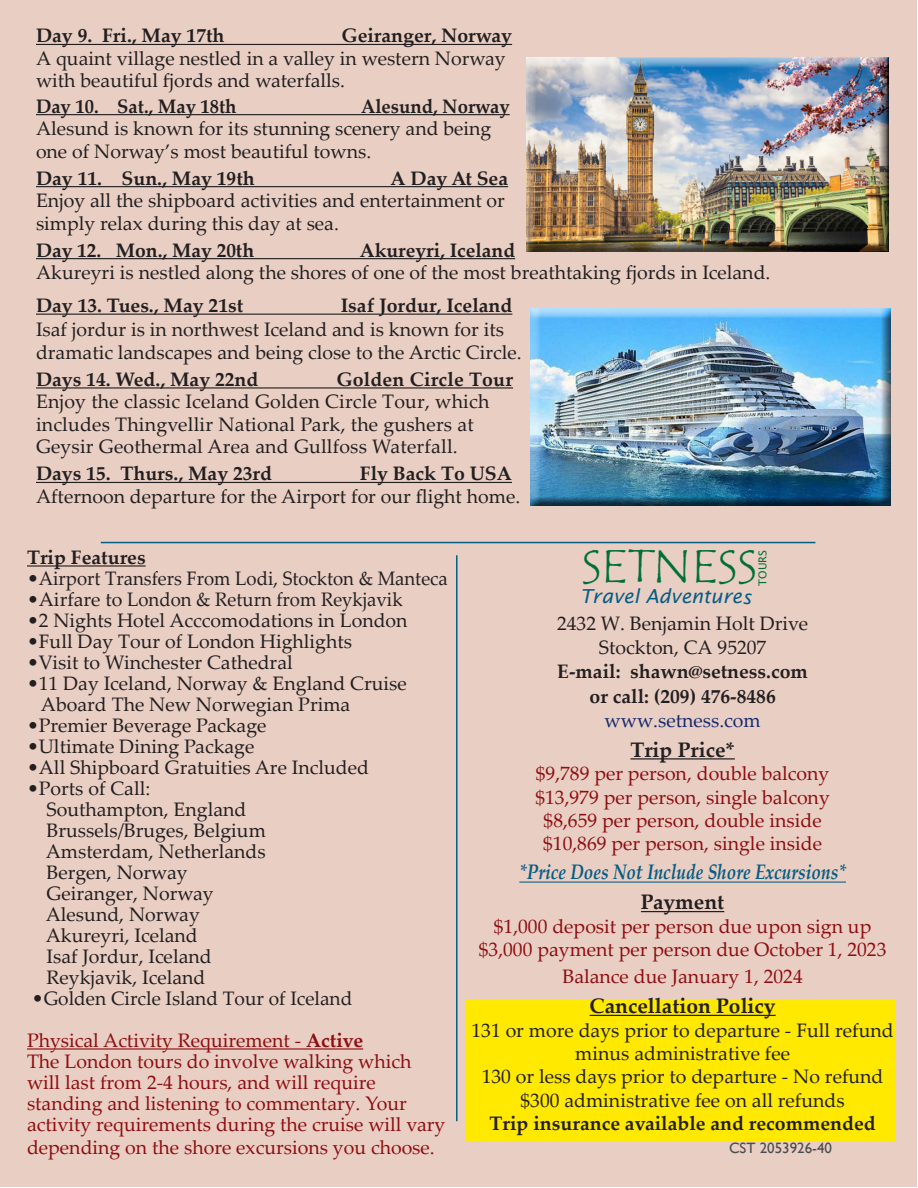
<style>
.page{position:relative;width:918px;height:1188px;background:#fff}
.page>*{position:absolute;margin:0;border:0;box-sizing:border-box;transform-origin:0 0}
.t1{font:47.55px "Tempus Sans ITC";letter-spacing:-.005em;color:#006f3a}
.t2{font:italic 700 21px "Palatino Linotype";color:#065d84;scale:.82 1}
.t3{font:700 21px "Palatino Linotype";color:#231f20}
.t4{font:19.5px/22.5px "Palatino Linotype";color:#231f20}
.t5{font:19.5px/27px "Palatino Linotype";color:#8e0e12;text-align:center}
.t6{font:700 19.5px "Palatino Linotype";color:#231f20}
.t7{font:700 19.5px "Palatino Linotype";color:#231f20;scale:.95 1}
.t8{font:19.5px "Palatino Linotype";color:#172b6e}
.t9{font:italic 19.35px "Lucida Sans";color:#065d84}
.t10{font:15px "Gill Sans";color:#4b4c4d}
.t11{font:10.95px "Lucida Sans";letter-spacing:-.005em;color:#006f3a}
.s1{font-weight:700}
</style>
<div class="page">
<div style="left:1px;top:1px;width:916px;height:1186px;background:#e9cec3"></div>
<hr style="left:101px;top:542px;width:714px;height:1px;background:#065d84">
<hr style="left:456px;top:555px;width:2px;height:566px;background:#065d84">
<div style="left:467px;top:999px;width:429px;height:143px;background:#ffe901"></div>
<hr style="left:630px;top:758px;width:105px;height:2px;background:#231f20">
<hr style="left:519px;top:882px;width:327px;height:1px;background:#065d84">
<hr style="left:641px;top:911px;width:83px;height:1px;background:#231f20">
<hr style="left:590px;top:1015px;width:186px;height:1px;background:#231f20">
<hr style="left:27px;top:565px;width:119px;height:2px;background:#231f20">
<hr style="left:27px;top:1048px;width:336px;height:2px;background:#8e0e12">
<hr style="left:36px;top:44px;width:476px;height:1px;background:#231f20">
<hr style="left:36px;top:114px;width:474px;height:1px;background:#231f20">
<hr style="left:36px;top:186px;width:472px;height:1px;background:#231f20">
<hr style="left:36px;top:258px;width:479px;height:1px;background:#231f20">
<hr style="left:36px;top:314px;width:476px;height:1px;background:#231f20">
<hr style="left:36px;top:387px;width:477px;height:2px;background:#231f20">
<hr style="left:36px;top:482px;width:476px;height:1px;background:#231f20">
<div style="left:526px;top:58px;width:363px;height:194px;background:#231f20;opacity:.75"></div>
<div style="left:530px;top:309px;width:360px;height:197px;background:#231f20;opacity:.75"></div>
<p class="t6" style="left:36px;top:22px;width:190px">Day 9. Fri., May 17th</p>
<p class="t6" style="left:342px;top:22px;width:172px">Geiranger, Norway</p>
<p class="t4" style="left:36px;top:46px;width:471px">A quaint village nestled in a valley in western Norway with beautiful fjords and waterfalls.</p>
<p class="t7" style="left:36px;top:92px;width:213px">Day 10. Sat., May 18th</p>
<p class="t7" style="left:361px;top:92px;width:158px">Alesund, Norway</p>
<p class="t4" style="left:36px;top:117px;width:457px">Alesund is known for its stunning scenery and being one of Norway’s most beautiful towns.</p>
<p class="t6" style="left:36px;top:164px;width:220px">Day 11. Sun., May 19th</p>
<p class="t6" style="left:391px;top:164px;width:119px">A Day At Sea</p>
<p class="t4" style="left:36px;top:189px;width:471px">Enjoy all the shipboard activities and entertainment or simply relax during this day at sea.</p>
<p class="t6" style="left:36px;top:236px;width:220px">Day 12. Mon., May 20th</p>
<p class="t6" style="left:360px;top:236px;width:157px">Akureyri, Iceland</p>
<p class="t4" style="left:36px;top:261px;width:736px">Akureyri is nestled along the shores of one of the most breathtaking fjords in Iceland.</p>
<p class="t6" style="left:36px;top:292px;width:209px">Day 13. Tues., May 21st</p>
<p class="t6" style="left:341px;top:292px;width:173px">Isaf Jordur, Iceland</p>
<p class="t4" style="left:36px;top:316px;width:487px;line-height:23.4px">Isaf jordur is in northwest Iceland and is known for its dramatic landscapes and being close to the Arctic Circle.</p>
<p class="t6" style="left:36px;top:365px;width:224px">Days 14. Wed., May 22nd</p>
<p class="t6" style="left:336px;top:365px;width:178px">Golden Circle Tour</p>
<p class="t4" style="left:36px;top:390px;width:455px">Enjoy the classic Iceland Golden Circle Tour, which includes Thingvellir National Park, the gushers at</p>
<p class="t4" style="left:36px;top:435px;width:423px">Geysir Geothermal Area and Gullfoss Waterfall.</p>
<p class="t6" style="left:36px;top:460px;width:238px">Days 15. Thurs., May 23rd</p>
<p class="t6" style="left:360px;top:460px;width:154px">Fly Back To USA</p>
<p class="t4" style="left:36px;top:484px;width:486px">Afternoon departure for the Airport for our flight home.</p>
<p class="t6" style="left:27px;top:544px;width:120px">Trip Features</p>
<p class="t4" style="left:27px;top:566px;width:422px">•Airport Transfers From Lodi, Stockton &amp; Manteca</p>
<p class="t4" style="left:27px;top:587px;width:377px">•Airfare to London &amp; Return from Reykjavik</p>
<p class="t4" style="left:27px;top:608px;width:382px">•2 Nights Hotel Acccomodations in London</p>
<p class="t4" style="left:27px;top:629px;width:327px">•Full Day Tour of London Highlights</p>
<p class="t4" style="left:27px;top:650px;width:267px">•Visit to Winchester Cathedral</p>
<p class="t4" style="left:27px;top:671px;width:381px">•11 Day Iceland, Norway &amp; England Cruise</p>
<p class="t4" style="left:41px;top:692px;width:311px">Aboard The New Norwegian Prima</p>
<p class="t4" style="left:27px;top:713px;width:241px">•Premier Beverage Package</p>
<p class="t4" style="left:27px;top:734px;width:229px">•Ultimate Dining Package</p>
<p class="t4" style="left:27px;top:755px;width:344px">•All Shipboard Gratuities Are Included</p>
<p class="t4" style="left:27px;top:776px;width:125px">•Ports of Call:</p>
<p class="t4" style="left:47px;top:797px;width:201px">Southampton, England</p>
<p class="t4" style="left:47px;top:818px;width:221px">Brussels/Bruges, Belgium</p>
<p class="t4" style="left:46px;top:839px;width:221px">Amsterdam, Netherlands</p>
<p class="t4" style="left:47px;top:860px;width:143px">Bergen, Norway</p>
<p class="t4" style="left:47px;top:881px;width:169px">Geiranger, Norway</p>
<p class="t4" style="left:46px;top:902px;width:156px">Alesund, Norway</p>
<p class="t4" style="left:46px;top:923px;width:154px">Akureyri, Iceland</p>
<p class="t4" style="left:47px;top:944px;width:167px">Isaf Jordur, Iceland</p>
<p class="t4" style="left:47px;top:965px;width:160px">Reykjavik, Iceland</p>
<p class="t4" style="left:32px;top:986px;width:322px">•Golden Circle Island Tour of Iceland</p>
<p class="t5" style="left:27px;top:1026px;width:338px">Physical Activity Requirement - <span class="s1">Active</span></p>
<p class="t5" style="left:27px;top:1047px;width:386px">The London tours do involve walking which</p>
<p class="t5" style="left:27px;top:1068px;width:350px">will last from 2-4 hours, and will require</p>
<p class="t5" style="left:27px;top:1089px;width:381px">standing and listening to commentary. Your</p>
<p class="t5" style="left:27px;top:1112px;width:420px;line-height:23.4px;text-align:left">activity requirements during the cruise will vary depending on the shore excursions you choose.</p>
<h1 class="t1" style="left:581px;top:536px;width:177px">SETNESS</h1>
<p class="t9" style="left:580px;top:585px;width:173px">Travel Adventures</p>
<p class="t11" style="left:756px;top:586px;width:37px;rotate:-90deg">TOURS</p>
<p class="t4" style="left:557px;top:612px;width:253px">2432 W. Benjamin Holt Drive</p>
<p class="t4" style="left:599px;top:635px;width:169px">Stockton, CA 95207</p>
<p class="t6" style="left:557px;top:657px;width:252px">E-mail: shawn@setness.com</p>
<p class="t6" style="left:589px;top:682px;width:188px">or call: (209) 476-8486</p>
<p class="t8" style="left:605px;top:706px;width:158px">www.setness.com</p>
<p class="t3" style="left:630px;top:735px;width:106px">Trip Price*</p>
<p class="t5" style="left:536px;top:759px;width:295px">$9,789 per person, double balcony</p>
<p class="t5" style="left:535px;top:783px;width:296px">$13,979 per person, single balcony</p>
<p class="t5" style="left:544px;top:806px;width:280px">$8,659 per person, double inside</p>
<p class="t5" style="left:543px;top:829px;width:280px">$10,869 per person, single inside</p>
<p class="t2" style="left:519px;top:857px;width:400px">*Price Does Not Include Shore Excursions*</p>
<p class="t3" style="left:641px;top:887px;width:85px">Payment</p>
<p class="t5" style="left:494px;top:912px;width:379px">$1,000 deposit per person due upon sign up</p>
<p class="t5" style="left:479px;top:935px;width:409px">$3,000 payment per person due October 1, 2023<br>Balance due January 1, 2024</p>
<p class="t3" style="left:590px;top:991px;width:188px">Cancellation Policy</p>
<p class="t4" style="left:472px;top:1018px;width:424px">131 or more days prior to departure - Full refund</p>
<p class="t4" style="left:575px;top:1041px;width:216px">minus administrative fee</p>
<p class="t4" style="left:482px;top:1065px;width:403px">130 or less days prior to departure - No refund</p>
<p class="t4" style="left:521px;top:1088px;width:326px">$300 administrative fee on all refunds</p>
<p class="t6" style="left:490px;top:1110px;width:388px">Trip insurance available and recommended</p>
<p class="t10" style="left:729px;top:1140px;width:105px">CST 2053926-40</p>
</div>
